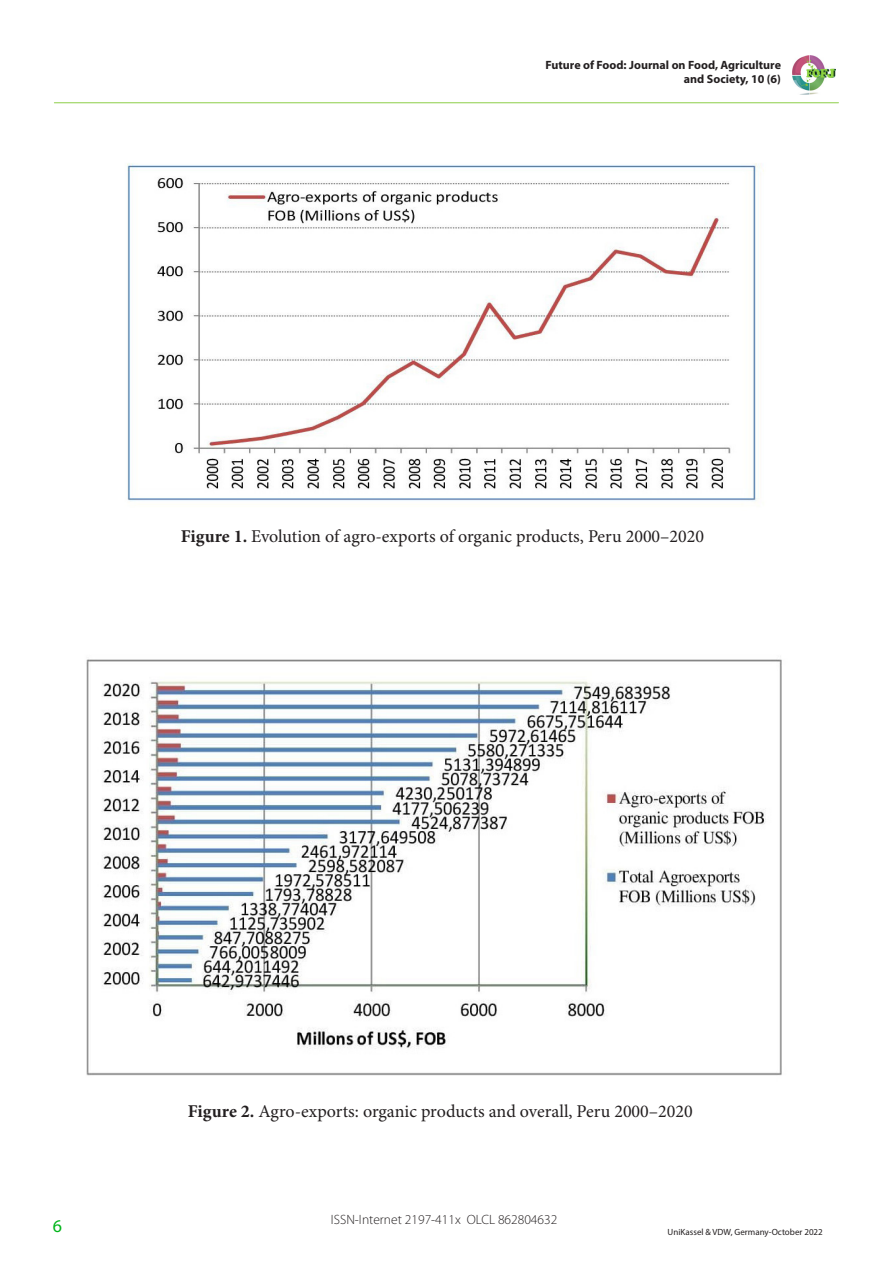
<style>
.page{position:relative;width:893px;height:1263px;background:#fff}
.page>*{position:absolute;margin:0;border:0;box-sizing:border-box;transform-origin:0 0}
.t1{font:18px "Minion Pro";color:#231f20}
.t2{font:18px "Myriad Pro";color:#00b51a}
.t3{font:300 13.5px "Myriad Pro";color:#231f20}
.t4{font:700 12px/14.4px "Myriad Pro";color:#231f20;text-align:right}
.t5{font:9px "Myriad Pro";color:#231f20}
.s1{font-weight:700}
</style>
<div class="page">
<hr style="left:54px;top:102px;width:784px;height:1px;background:#92d050">
<img style="left:792px;top:55px;width:44px;height:40px">
<img style="left:127px;top:163px;width:637px;height:338px">
<img style="left:86px;top:659px;width:696px;height:417px">
<p class="t4" style="left:545px;top:57px;width:237px">Future of Food: Journal on Food, Agriculture and Society, 10 (6)</p>
<p class="t1" style="left:181px;top:524px;width:525px"><span class="s1">Figure 1.</span> Evolution of agro-exports of organic products, Peru 2000–2020</p>
<p class="t2" style="left:53px;top:1215px;width:11px">6</p>
<p class="t1" style="left:188px;top:1099px;width:506px"><span class="s1">Figure 2.</span> Agro-exports: organic products and overall, Peru 2000–2020</p>
<p class="t3" style="left:331px;top:1212px;width:228px">ISSN-Internet 2197-411x OLCL 862804632</p>
<p class="t5" style="left:668px;top:1226px;width:157px">UniKassel &amp; VDW, Germany-October 2022</p>
</div>
